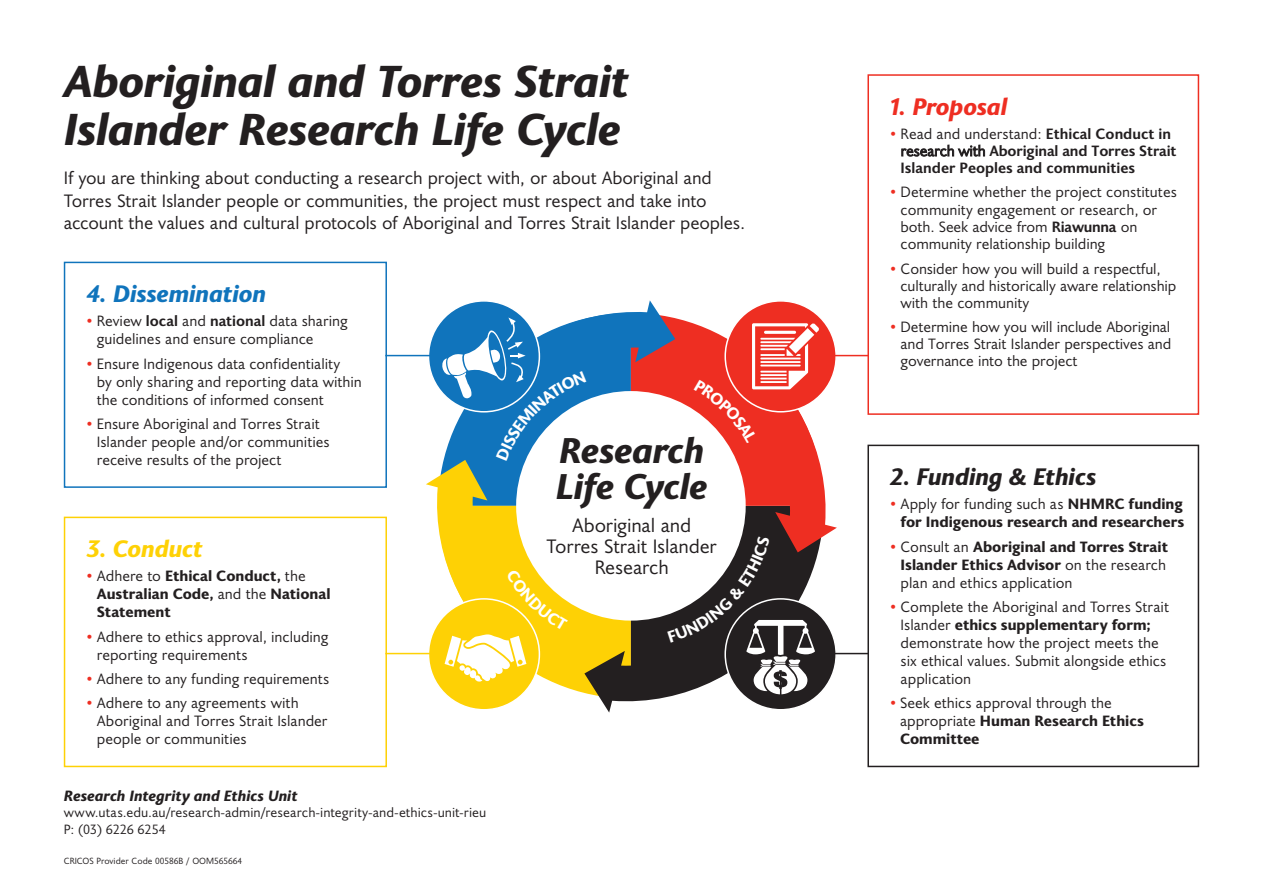
<style>
.page{position:relative;width:1263px;height:893px;background:#fff}
.page>*{position:absolute;margin:0;border:0;box-sizing:border-box;transform-origin:0 0}
.t1{font:italic 800 45px/48px "Joanna Sans Nova";letter-spacing:-.015em;color:#231f20}
.t2{font:italic 800 36px/36px "Joanna Sans Nova";letter-spacing:-.015em;color:#231f20}
.t3{font:italic 800 24px "Joanna Sans Nova";letter-spacing:-.01em;color:#231f20}
.t4{font:italic 800 24px "Joanna Sans Nova";letter-spacing:-.01em;color:#1074bc}
.t5{font:italic 800 24px "Joanna Sans Nova";letter-spacing:-.015em;color:#ee2e22}
.t6{font:italic 800 24px "Joanna Sans Nova";letter-spacing:-.01em;color:#fed105}
.t7{font:19.5px/21px "Joanna Sans Nova";letter-spacing:-.01em;color:#231f20;text-align:center}
.t8{font:18px/22.5px "Joanna Sans Nova";letter-spacing:-.01em;color:#231f20}
.t9{font:15px/18px "Joanna Sans Nova";letter-spacing:-.005em;color:#231f20}
.t10{font:800 15px/18px "Joanna Sans Nova";color:#231f20}
.t11{font:700 15px/17px "Joanna Sans Nova";color:#231f20}
.t12{font:italic 800 15px "Joanna Sans Nova";color:#231f20}
.t13{font:13.5px "Joanna Sans Nova";color:#231f20}
.t14{font:9px "Joanna Sans Nova";color:#231f20}
.s1{color:#ee2e22}
.s2{font-weight:700}
.s3{font-weight:400;color:#ee2e22}
.s4{font-weight:400}
.s5{font-weight:800}
</style>
<div class="page">
<div style="left:64px;top:262px;width:323px;height:226px;border:2px solid #1074bc"></div>
<div style="left:64px;top:517px;width:323px;height:250px;border:2px solid #fed105"></div>
<div style="left:867px;top:74px;width:332px;height:341px;border:2px solid #ee2e22"></div>
<div style="left:867px;top:445px;width:332px;height:322px;border:2px solid #231f20"></div>
<hr style="left:385px;top:653px;width:53px;height:1px;background:#fed105">
<hr style="left:385px;top:355px;width:53px;height:1px;background:#1074bc">
<hr style="left:825px;top:653px;width:43px;height:1px;background:#231f20">
<hr style="left:825px;top:355px;width:43px;height:1px;background:#ee2e22">
<svg style="left:426px;top:300px;width:411px;height:413px"></svg>
<p class="t1" style="left:64px;top:54px;width:567px">Aboriginal and Torres Strait<br>Islander Research Life Cycle</p>
<p class="t8" style="left:64px;top:166px;width:683px">If you are thinking about conducting a research project with, or about Aboriginal and<br>Torres Strait Islander people or communities, the project must respect and take into account the values and cultural protocols of Aboriginal and Torres Strait Islander peoples.</p>
<p class="t4" style="left:87px;top:276px;width:181px">4. Dissemination</p>
<p class="t9" style="left:97px;top:312px;width:252px;text-indent:-10px"><span class="s1">•</span> Review <span class="s2">local</span> and <span class="s2">national</span> data sharing guidelines and ensure compliance</p>
<p class="t9" style="left:97px;top:354px;width:267px;text-indent:-10px"><span class="s1">•</span> Ensure Indigenous data confidentiality<br>by only sharing and reporting data within the conditions of informed consent</p>
<p class="t9" style="left:97px;top:414px;width:234px;text-indent:-10px"><span class="s1">•</span> Ensure Aboriginal and Torres Strait<br>Islander people and/or communities receive results of the project</p>
<p class="t6" style="left:87px;top:531px;width:118px">3. Conduct</p>
<p class="t10" style="left:97px;top:566px;width:235px;text-indent:-10px"><span class="s3">•</span> <span class="s4">Adhere to</span> Ethical Conduct, <span class="s4">the<br></span>Australian Code, <span class="s4">and the</span> National<br>Statement</p>
<p class="t9" style="left:97px;top:627px;width:233px;text-indent:-10px"><span class="s1">•</span> Adhere to ethics approval, including reporting requirements</p>
<p class="t9" style="left:87px;top:669px;width:244px"><span class="s1">•</span> Adhere to any funding requirements</p>
<p class="t9" style="left:97px;top:694px;width:232px;text-indent:-10px"><span class="s1">•</span> Adhere to any agreements with<br>Aboriginal and Torres Strait Islander people or communities</p>
<p class="t12" style="left:64px;top:784px;width:235px">Research Integrity and Ethics Unit</p>
<p class="t13" style="left:64px;top:803px;width:424px">www.utas.edu.au/research-admin/research-integrity-and-ethics-unit-rieu</p>
<p class="t13" style="left:64px;top:820px;width:104px">P: (03) 6226 6254</p>
<p class="t14" style="left:64px;top:855px;width:180px">CRICOS Provider Code 00586B / OOM565664</p>
<p class="t2" style="left:556px;top:430px;width:154px">Research<br>Life Cycle</p>
<p class="t7" style="left:546px;top:514px;width:172px">Aboriginal and<br>Torres Strait Islander<br>Research</p>
<p class="t5" style="left:890px;top:88px;width:119px">1. Proposal</p>
<p class="t11" style="left:901px;top:125px;width:278px;text-indent:-10px"><span class="s3">•</span> <span class="s4">Read and understand:</span> Ethical Conduct in <span class="s4">research with</span> Aboriginal and Torres Strait<br>Islander Peoples and communities</p>
<p class="t9" style="left:901px;top:183px;width:278px;line-height:17.4px;text-indent:-10px"><span class="s1">•</span> Determine whether the project constitutes community engagement or research, or both. Seek advice from <span class="s2">Riawunna</span> on community relationship building</p>
<p class="t9" style="left:901px;top:259px;width:277px;line-height:17px;text-indent:-10px"><span class="s1">•</span> Consider how you will build a respectful, culturally and historically aware relationship with the community</p>
<p class="t9" style="left:901px;top:318px;width:272px;line-height:17px;text-align:justify;text-indent:-10px"><span class="s1">•</span> Determine how you will include Aboriginal and Torres Strait Islander perspectives and governance into the project</p>
<p class="t3" style="left:890px;top:459px;width:208px">2. Funding &amp; Ethics</p>
<p class="t10" style="left:890px;top:494px;width:296px;text-align:right"><span class="s3">•</span> <span class="s4">Apply for funding such as</span> NHMRC funding for Indigenous research and researchers</p>
<p class="t9" style="left:901px;top:537px;width:269px;text-indent:-10px"><span class="s1">•</span> Consult an <span class="s5">Aboriginal and Torres Strait<br>Islander Ethics Advisor</span> on the research plan and ethics application</p>
<p class="t9" style="left:901px;top:597px;width:270px;text-indent:-10px"><span class="s1">•</span> Complete the Aboriginal and Torres Strait Islander <span class="s5">ethics supplementary form; </span>demonstrate how the project meets the six ethical values. Submit alongside ethics application</p>
<p class="t9" style="left:900px;top:694px;width:245px;text-indent:-10px"><span class="s1">•</span> Seek ethics approval through the appropriate <span class="s5">Human Research Ethics<br>Committee</span></p>
</div>
